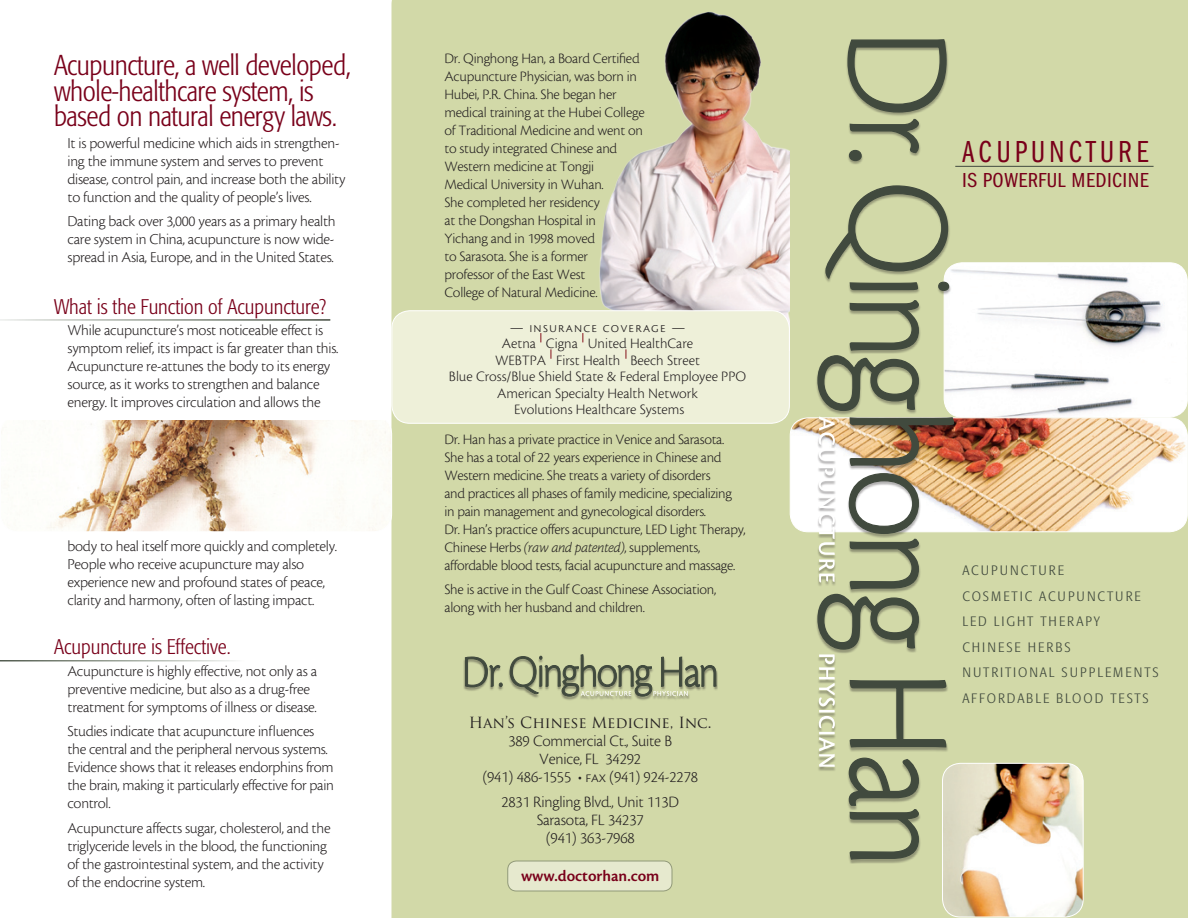
<style>
.page{position:relative;width:1188px;height:918px;background:#fff}
.page>*{position:absolute;margin:0;border:0;box-sizing:border-box;transform-origin:0 0}
.t1{font:31.5px "Franklin Gothic Book Cmpr";letter-spacing:.13em;color:#79001a}
.t2{font:300 condensed 28.5px/25.5px "Formata";letter-spacing:-.015em;color:#79001a}
.t3{font:300 condensed 21px "Formata";color:#79001a}
.t4{font:21px "Franklin Gothic Book Cmpr";letter-spacing:.02em;color:#79001a;scale:1.12 1}
.t5{font:16.5px/18px "Cronos MM 250 11";letter-spacing:-.01em;color:#231f20;text-align:center}
.t6{font:16.5px "Cronos MM 574 11";color:#79001a}
.t7{font:15.75px/18px "Cronos MM 250 10";letter-spacing:-.03em;color:#231f20}
.t8{font:15px/18px "Cronos MM 250 10";letter-spacing:-.03em;color:#231f20}
.t9{font:15px/16.5px "Cronos MM 250 10";letter-spacing:-.01em;color:#231f20;text-align:center}
.t10{font:15px "Trajan Pro";letter-spacing:-.01em;color:#231f20}
.t11{font:15px "Cronos MM SC 250 10";letter-spacing:.08em;color:#231f20}
.t12{font:13.5px/25.5px "Formata Light Cn SC";letter-spacing:.13em;color:#414a3e;scale:1.1 1}
.s1{font-family:"Cronos MM It 250 10"}
.s2{font-family:"Cronos MM SC 250 11"}
</style>
<div class="page">
<svg style="left:391px;top:0;width:1px;height:918px"></svg>
<div style="left:392px;top:0;width:796px;height:918px;background:#d2d9a8"></div>
<img style="left:566px;top:0;width:224px;height:324px">
<div style="left:392px;top:311px;width:397px;height:112px;background:#eef0d9;border-radius:18px"></div>
<div style="left:392px;top:310px;width:398px;height:114px;border:1px solid #fff;border-radius:18px"></div>
<img style="left:943px;top:763px;width:140px;height:154px">
<div style="left:942px;top:763px;width:142px;height:154px;border:1px solid #fff;border-radius:18px"></div>
<img style="left:956px;top:263px;width:231px;height:154px">
<div style="left:944px;top:262px;width:244px;height:155px;border:1px solid #fff;border-radius:18px"></div>
<img style="left:790px;top:418px;width:397px;height:114px">
<div style="left:790px;top:417px;width:398px;height:115px;border:1px solid #fff;border-radius:18px"></div>
<div style="left:816px;top:40px;width:140px;height:824px;background:#231f20;opacity:.35"></div>
<svg style="left:847px;top:39px;width:100px;height:115px;background:#a9b18a"></svg>
<div style="left:850px;top:150px;width:11px;height:11px;background:#414a3e;border-radius:50%"></div>
<div style="left:849px;top:150px;width:13px;height:11px;border:1px solid #414a3e;border-radius:50%"></div>
<svg style="left:825px;top:185px;width:125px;height:107px;background:#adb48d"></svg>
<svg style="left:817px;top:300px;width:138px;height:560px;background:#b8ba97"></svg>
<div style="left:508px;top:861px;width:164px;height:30px;background:#e6e9ce;border-radius:9px"></div>
<div style="left:508px;top:861px;width:164px;height:30px;border:1px solid #414a3e;border-radius:9px"></div>
<img style="left:47px;top:420px;width:345px;height:112px">
<div style="left:0;top:415px;width:392px;height:117px;border:1px solid #fff;border-radius:18px"></div>
<hr style="left:955px;top:166px;width:199px;height:1px;background:#414a3e">
<div style="left:463px;top:655px;width:255px;height:46px;background:#231f20;opacity:.45"></div>
<svg style="left:465px;top:657px;width:38px;height:30px"></svg>
<svg style="left:510px;top:654px;width:206px;height:43px;background:#aab18b"></svg>
<svg style="left:540px;top:333px;width:2px;height:9px"></svg>
<svg style="left:582px;top:333px;width:2px;height:9px"></svg>
<svg style="left:550px;top:349px;width:2px;height:10px"></svg>
<svg style="left:625px;top:349px;width:2px;height:10px"></svg>
<h2 class="t2" style="left:54px;top:53px;width:298px">Acupuncture, a well developed, whole-healthcare system, is based on natural energy laws.</h2>
<p class="t7" style="left:68px;top:134px;width:280px">It is powerful medicine which aids in strengthen&shy;ing the immune system and serves to prevent disease, control pain, and increase both the ability to function and the quality of people’s lives.</p>
<p class="t7" style="left:68px;top:213px;width:270px;text-align:justify">Dating back over 3,000 years as a primary health care system in China, acupuncture is now wide&shy;spread in Asia, Europe, and in the United States.</p>
<h3 class="t3" style="left:54px;top:295px;width:274px">What is the Function of Acupuncture?</h3>
<p class="t7" style="left:68px;top:322px;width:273px">While acupuncture’s most noticeable effect is symptom relief, its impact is far greater than this.<br>Acupuncture re-attunes the body to its energy source, as it works to strengthen and balance energy. It improves circulation and allows the</p>
<p class="t7" style="left:68px;top:538px;width:272px">body to heal itself more quickly and completely.<br>People who receive acupuncture may also experience new and profound states of peace, clarity and harmony, often of lasting impact.</p>
<h3 class="t3" style="left:54px;top:635px;width:178px">Acupuncture is Effective.</h3>
<p class="t7" style="left:68px;top:662px;width:252px">Acupuncture is highly effective, not only as a preventive medicine, but also as a drug-free treatment for symptoms of illness or disease.</p>
<p class="t7" style="left:68px;top:723px;width:268px">Studies indicate that acupuncture influences the central and the peripheral nervous systems.<br>Evidence shows that it releases endorphins from the brain, making it particularly effective for pain control.</p>
<p class="t7" style="left:68px;top:819px;width:265px">Acupuncture affects sugar, cholesterol, and the triglyceride levels in the blood, the functioning of the gastrointestinal system, and the activity of the endocrine system.</p>
<p class="t8" style="left:444px;top:50px;width:202px">Dr. Qinghong Han, a Board Certified<br>Acupuncture Physician, was born in<br>Hubei, P.R. China. She began her medical training at the Hubei College of Traditional Medicine and went on to study integrated Chinese and<br>Western medicine at Tongji<br>Medical University in Wuhan.<br>She completed her residency<br>at the Dongshan Hospital in<br>Yichang and in 1998 moved<br>to Sarasota. She is a former<br>professor of the East West<br>College of Natural Medicine.</p>
<p class="t11" style="left:510px;top:319px;width:177px">— insurance coverage —</p>
<p class="t9" style="left:449px;top:336px;width:299px">Aetna Cigna United HealthCare<br>WEBTPA First Health Beech Street<br>Blue Cross/Blue Shield State &amp; Federal Employee PPO American Specialty Health Network<br>Evolutions Healthcare Systems</p>
<p class="t8" style="left:444px;top:431px;width:303px">Dr. Han has a private practice in Venice and Sarasota.<br>She has a total of 22 years experience in Chinese and Western medicine. She treats a variety of disorders<br>and practices all phases of family medicine, specializing in pain management and gynecological disorders.<br>Dr. Han’s practice offers acupuncture, LED Light Therapy, Chinese Herbs <span class="s1">(raw and patented)</span>, supplements, affordable blood tests, facial acupuncture and massage.</p>
<p class="t8" style="left:444px;top:581px;width:274px">She is active in the Gulf Coast Chinese Association, along with her husband and children.</p>
<p class="t10" style="left:469px;top:713px;width:244px">Han’s Chinese Medicine, Inc.</p>
<p class="t5" style="left:482px;top:732px;width:217px">389 Commercial Ct., Suite B<br>Venice, FL 34292<br>(941) 486-1555 • <span class="s2">fax</span> (941) 924-2278</p>
<p class="t5" style="left:501px;top:793px;width:179px">2831 Ringling Blvd., Unit 113D<br>Sarasota, FL 34237<br>(941) 363-7968</p>
<p class="t6" style="left:521px;top:867px;width:140px">www.doctorhan.com</p>
<h1 class="t1" style="left:963px;top:134px;width:187px">ACUPUNCTURE</h1>
<h3 class="t4" style="left:962px;top:169px;width:168px">IS POWERFUL MEDICINE</h3>
<p class="t12" style="left:962px;top:558px;width:180px">ACUPUNCTURE<br>COSMETIC ACUPUNCTURE<br>LED LIGHT THERAPY<br>CHINESE HERBS<br>NUTRITIONAL SUPPLEMENTS<br>AFFORDA BLE BLOOD TESTS</p>
</div>
